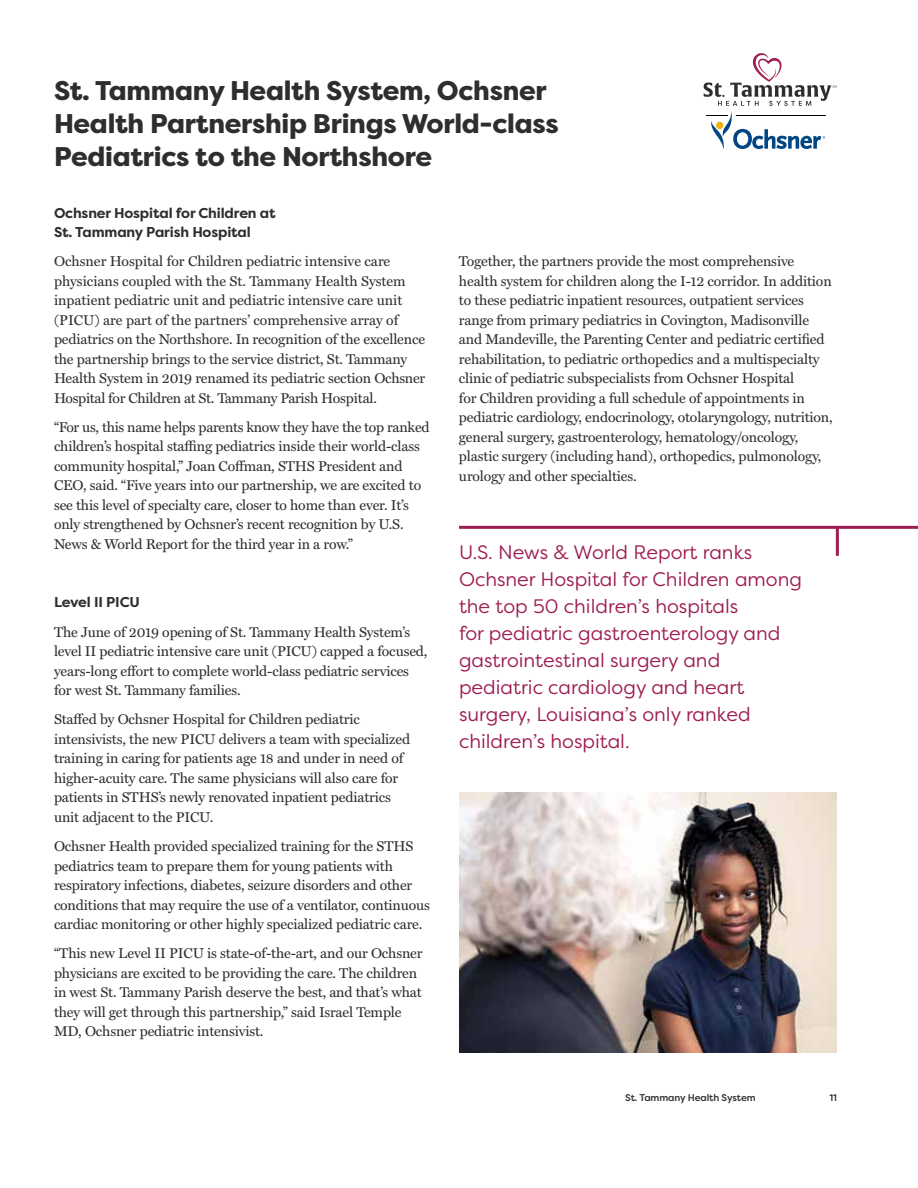
<style>
.page{position:relative;width:918px;height:1188px;background:#fff}
.page>*{position:absolute;margin:0;border:0;box-sizing:border-box;transform-origin:0 0}
.t1{font:800 27px/33px "Filson Pro";letter-spacing:-.01em;color:#2f2d2e}
.t2{font:19.5px/27px "Filson Pro";color:#9e1d52}
.t3{font:14.25px/19.5px "Miller Text";letter-spacing:-.01em;color:#2f2d2e}
.t4{font:700 14.25px/19.5px "Filson Pro";letter-spacing:-.01em;color:#2f2d2e}
.t5{font:500 9.75px "Filson Pro";letter-spacing:-.01em;color:#2f2d2e}
</style>
<div class="page">
<svg style="left:704px;top:53px;width:133px;height:97px"></svg>
<img style="left:459px;top:793px;width:378px;height:260px">
<hr style="left:459px;top:526px;width:459px;height:3px;background:#9e1d52">
<hr style="left:836px;top:527px;width:3px;height:29px;background:#9e1d52">
<h1 class="t1" style="left:54px;top:74px;width:506px">St. Tammany Health System, Ochsner<br>Health Partnership Brings World-class<br>Pediatrics to the Northshore</h1>
<p class="t4" style="left:54px;top:203px;width:223px">Ochsner Hospital for Children at<br>St. Tammany Parish Hospital</p>
<p class="t3" style="left:54px;top:251px;width:373px">Ochsner Hospital for Children pediatric intensive care physicians coupled with the St. Tammany Health System inpatient pediatric unit and pediatric intensive care unit (PICU) are part of the partners’ comprehensive array of pediatrics on the Northshore. In recognition of the excellence the partnership brings to the service district, St. Tammany Health System in 2019 renamed its pediatric section Ochsner Hospital for Children at St. Tammany Parish Hospital.</p>
<p class="t3" style="left:54px;top:416px;width:377px">“For us, this name helps parents know they have the top ranked children’s hospital staffing pediatrics inside their world-class community hospital,” Joan Coffman, STHS President and CEO, said. “Five years into our partnership, we are excited to see this level of specialty care, closer to home than ever. It’s only strengthened by Ochsner’s recent recognition by U.S.<br>News &amp; World Report for the third year in a row.”</p>
<p class="t4" style="left:54px;top:593px;width:87px">Level II PICU</p>
<p class="t3" style="left:54px;top:621px;width:375px">The June of 2019 opening of St. Tammany Health System’s level II pediatric intensive care unit (PICU) capped a focused, years-long effort to complete world-class pediatric services for west St. Tammany families.</p>
<p class="t3" style="left:54px;top:709px;width:358px">Staffed by Ochsner Hospital for Children pediatric intensivists, the new PICU delivers a team with specialized training in caring for patients age 18 and under in need of higher-acuity care. The same physicians will also care for patients in STHS’s newly renovated inpatient pediatrics unit adjacent to the PICU.</p>
<p class="t3" style="left:54px;top:836px;width:378px">Ochsner Health provided specialized training for the STHS pediatrics team to prepare them for young patients with respiratory infections, diabetes, seizure disorders and other conditions that may require the use of a ventilator, continuous cardiac monitoring or other highly specialized pediatric care.</p>
<p class="t3" style="left:54px;top:943px;width:370px">“This new Level II PICU is state-of-the-art, and our Ochsner physicians are excited to be providing the care. The children in west St. Tammany Parish deserve the best, and that’s what they will get through this partnership,” said Israel Temple MD, Ochsner pediatric intensivist.</p>
<p class="t3" style="left:459px;top:250px;width:375px">Together, the partners provide the most comprehensive health system for children along the I-12 corridor. In addition to these pediatric inpatient resources, outpatient services range from primary pediatrics in Covington, Madisonville and Mandeville, the Parenting Center and pediatric certified rehabilitation, to pediatric orthopedics and a multispecialty clinic of pediatric subspecialists from Ochsner Hospital<br>for Children providing a full schedule of appointments in pediatric cardiology, endocrinology, otolaryngology, nutrition, general surgery, gastroenterology, hematology/oncology, plastic surgery (including hand), orthopedics, pulmonology, urology and other specialties.</p>
<p class="t2" style="left:459px;top:539px;width:345px">U.S. News &amp; World Report ranks<br>Ochsner Hospital for Children among the top 50 children’s hospitals<br>for pediatric gastroenterology and gastrointestinal surgery and pediatric cardiology and heart surgery, Louisiana’s only ranked children’s hospital.</p>
<p class="t5" style="left:625px;top:1091px;width:132px">St. Tammany Health System</p>
<p class="t5" style="left:829px;top:1091px;width:9px">11</p>
</div>
